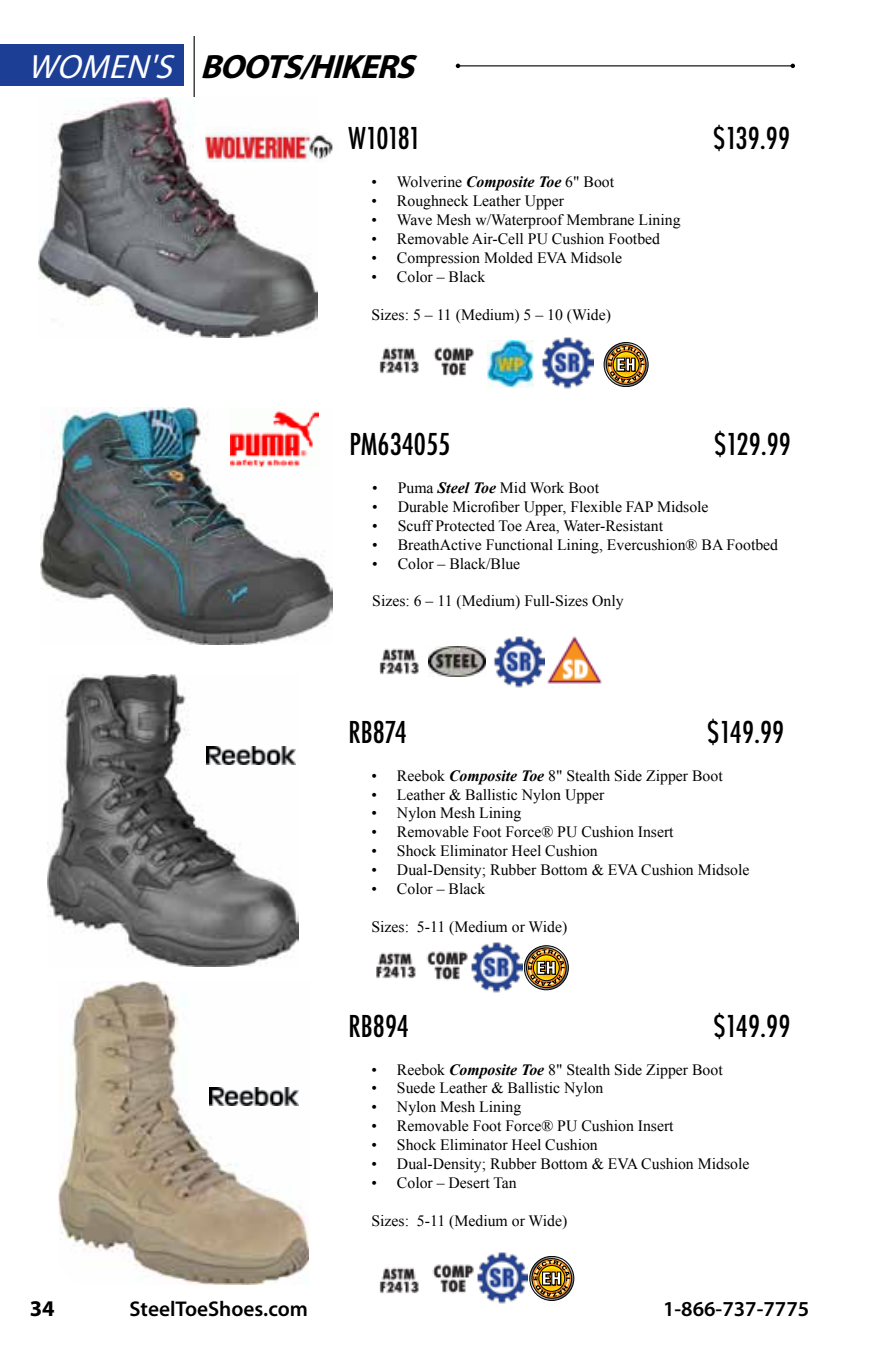
<style>
.page{position:relative;width:871px;height:1357px;background:#fff}
.page>*{position:absolute;margin:0;border:0;box-sizing:border-box;transform-origin:0 0}
.t1{font:italic 700 33.75px "Myriad Pro";color:#000}
.t2{font:500 condensed 29.25px "Futura";color:#000}
.t3{font:700 22.5px "Myriad Pro";color:#000}
.t4{font:600 21.38px "Myriad Pro";color:#000}
.t5{font:15.75px "Times New Roman";color:#000}
.s1{font-weight:400;color:#fff}
.s2{font-weight:700;font-style:italic}
</style>
<div class="page">
<div style="left:0;top:44px;width:183px;height:42px;background:#1c3e94"></div>
<hr style="left:458px;top:65px;width:335px;height:1px;background:#000">
<svg style="left:456px;top:64px;width:4px;height:4px"></svg>
<svg style="left:790px;top:64px;width:5px;height:4px"></svg>
<hr style="left:194px;top:36px;width:1px;height:64px;background:#000">
<img style="left:41px;top:408px;width:291px;height:236px">
<img style="left:39px;top:97px;width:278px;height:240px">
<img style="left:58px;top:981px;width:251px;height:304px">
<img style="left:48px;top:674px;width:250px;height:292px">
<img style="left:206px;top:746px;width:89px;height:19px">
<img style="left:209px;top:1087px;width:90px;height:19px">
<img style="left:379px;top:347px;width:40px;height:27px">
<img style="left:542px;top:337px;width:51px;height:52px">
<img style="left:493px;top:636px;width:52px;height:52px">
<svg style="left:604px;top:342px;width:44px;height:45px"></svg>
<div style="left:604px;top:342px;width:44px;height:45px;border:1px solid #000;border-radius:50%"></div>
<div style="left:606px;top:344px;width:40px;height:41px;border:1px solid #000;border-radius:50%"></div>
<svg style="left:608px;top:346px;width:36px;height:37px"></svg>
<img style="left:487px;top:340px;width:46px;height:48px">
<img style="left:379px;top:647px;width:107px;height:30px">
<img style="left:433px;top:347px;width:41px;height:30px">
<svg style="left:524px;top:946px;width:44px;height:44px"></svg>
<div style="left:524px;top:945px;width:44px;height:45px;border:1px solid #000;border-radius:50%"></div>
<div style="left:526px;top:948px;width:40px;height:40px;border:1px solid #000;border-radius:50%"></div>
<svg style="left:528px;top:949px;width:37px;height:37px"></svg>
<img style="left:471px;top:942px;width:51px;height:51px">
<img style="left:376px;top:951px;width:92px;height:30px">
<svg style="left:530px;top:1256px;width:44px;height:44px"></svg>
<div style="left:529px;top:1256px;width:45px;height:44px;border:1px solid #000;border-radius:50%"></div>
<div style="left:532px;top:1258px;width:40px;height:40px;border:1px solid #000;border-radius:50%"></div>
<svg style="left:533px;top:1260px;width:37px;height:37px"></svg>
<img style="left:477px;top:1252px;width:51px;height:52px">
<img style="left:379px;top:1267px;width:40px;height:27px">
<img style="left:432px;top:1264px;width:42px;height:30px">
<img style="left:195px;top:127px;width:138px;height:39px">
<img style="left:547px;top:636px;width:54px;height:48px">
<img style="left:230px;top:408px;width:88px;height:61px">
<h1 class="t1" style="left:27px;top:45px;width:399px"><span class="s1">WO MEN'S</span> BOOTS/H IKERS</h1>
<h2 class="t2" style="left:349px;top:120px;width:74px">W10181</h2>
<h2 class="t2" style="left:713px;top:120px;width:78px">$139.99</h2>
<p class="t5" style="left:371px;top:171px;width:244px">• Wolverine <span class="s2">Composite Toe</span> 6" Boot</p>
<p class="t5" style="left:371px;top:190px;width:194px">• Roughneck Leather Upper</p>
<p class="t5" style="left:371px;top:209px;width:310px">• Wave Mesh w/Waterproof Membrane Lining</p>
<p class="t5" style="left:371px;top:228px;width:290px">• Removable Air-Cell PU Cushion Footbed</p>
<p class="t5" style="left:371px;top:247px;width:252px">• Compression Molded EVA Midsole</p>
<p class="t5" style="left:371px;top:266px;width:115px">• Color – Black</p>
<p class="t5" style="left:371px;top:304px;width:241px">Sizes: 5 – 11 (Medium) 5 – 10 (Wide)</p>
<h2 class="t2" style="left:349px;top:426px;width:102px">PM634055</h2>
<h2 class="t2" style="left:714px;top:426px;width:78px">$129.99</h2>
<p class="t5" style="left:372px;top:477px;width:228px">• Puma <span class="s2">Steel Toe</span> Mid Work Boot</p>
<p class="t5" style="left:372px;top:496px;width:338px">• Durable Microfiber Upper, Flexible FAP Midsole</p>
<p class="t5" style="left:372px;top:515px;width:292px">• Scuff Protected Toe Area, Water-Resistant</p>
<p class="t5" style="left:372px;top:534px;width:407px">• BreathActive Functional Lining, Evercushion® BA Footbed</p>
<p class="t5" style="left:372px;top:553px;width:149px">• Color – Black/Blue</p>
<p class="t5" style="left:372px;top:590px;width:253px">Sizes: 6 – 11 (Medium) Full-Sizes Only</p>
<h2 class="t2" style="left:349px;top:713px;width:60px">RB874</h2>
<h2 class="t2" style="left:707px;top:713px;width:79px">$149.99</h2>
<p class="t5" style="left:371px;top:765px;width:353px">• Reebok <span class="s2">Composite Toe</span> 8" Stealth Side Zipper Boot</p>
<p class="t5" style="left:371px;top:784px;width:234px">• Leather &amp; Ballistic Nylon Upper</p>
<p class="t5" style="left:371px;top:802px;width:151px">• Nylon Mesh Lining</p>
<p class="t5" style="left:371px;top:821px;width:304px">• Removable Foot Force® PU Cushion Insert</p>
<p class="t5" style="left:371px;top:840px;width:228px">• Shock Eliminator Heel Cushion</p>
<p class="t5" style="left:371px;top:859px;width:379px">• Dual-Density; Rubber Bottom &amp; EVA Cushion Midsole</p>
<p class="t5" style="left:371px;top:878px;width:115px">• Color – Black</p>
<p class="t5" style="left:371px;top:916px;width:197px">Sizes: 5-11 (Medium or Wide)</p>
<h3 class="t3" style="left:30px;top:1294px;width:26px">34</h3>
<h2 class="t2" style="left:349px;top:1007px;width:62px">RB894</h2>
<h2 class="t2" style="left:713px;top:1007px;width:79px">$149.99</h2>
<p class="t5" style="left:371px;top:1059px;width:353px">• Reebok <span class="s2">Composite Toe</span> 8" Stealth Side Zipper Boot</p>
<p class="t5" style="left:371px;top:1077px;width:233px">• Suede Leather &amp; Ballistic Nylon</p>
<p class="t5" style="left:371px;top:1096px;width:151px">• Nylon Mesh Lining</p>
<p class="t5" style="left:371px;top:1115px;width:304px">• Removable Foot Force® PU Cushion Insert</p>
<p class="t5" style="left:371px;top:1134px;width:228px">• Shock Eliminator Heel Cushion</p>
<p class="t5" style="left:371px;top:1153px;width:379px">• Dual-Density; Rubber Bottom &amp; EVA Cushion Midsole</p>
<p class="t5" style="left:371px;top:1172px;width:147px">• Color – Desert Tan</p>
<p class="t5" style="left:371px;top:1210px;width:197px">Sizes: 5-11 (Medium or Wide)</p>
<h3 class="t4" style="left:130px;top:1295px;width:180px">SteelToeShoes.com</h3>
<h3 class="t4" style="left:663px;top:1295px;width:148px">1-866-737-7775</h3>
</div>
